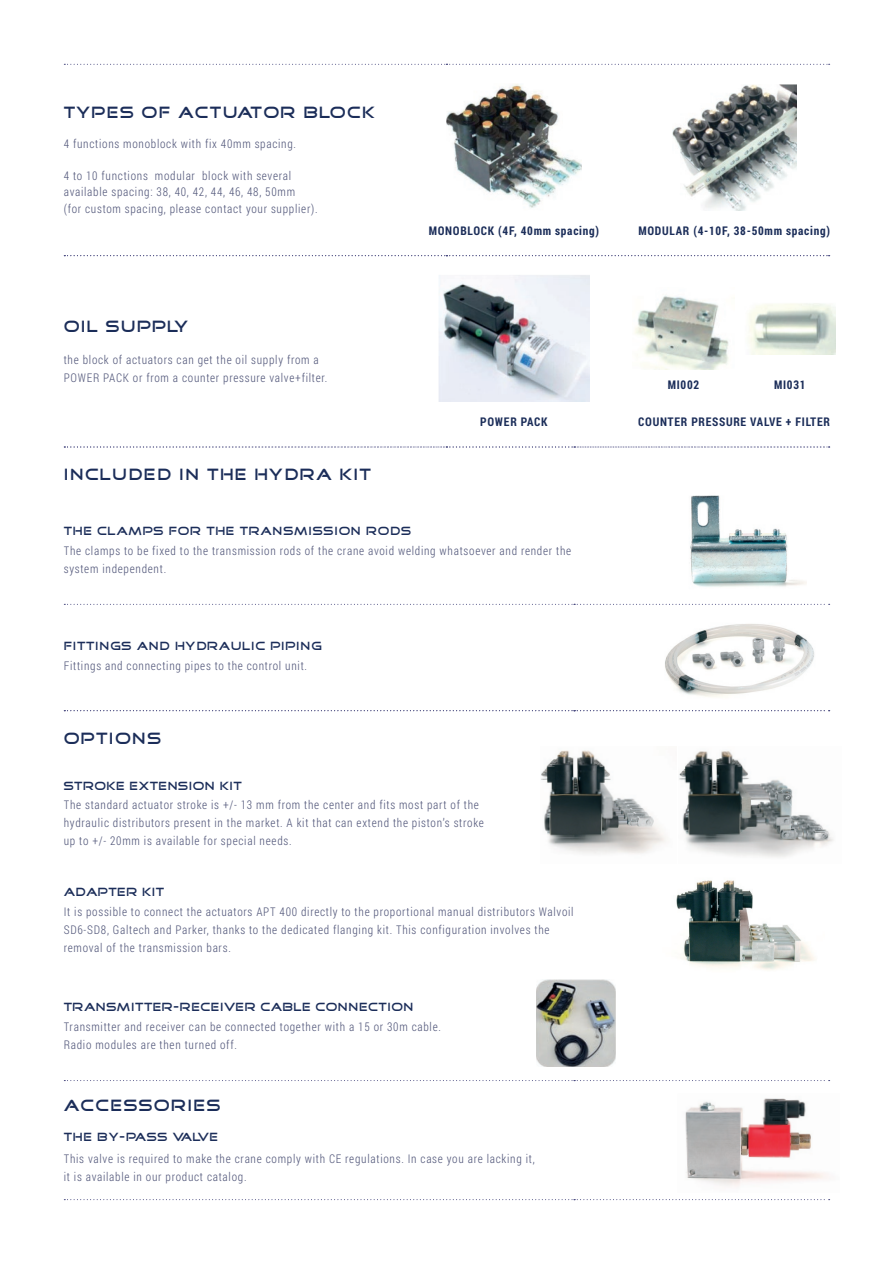
<style>
.page{position:relative;width:893px;height:1263px;background:#fff}
.page>*{position:absolute;margin:0;border:0;box-sizing:border-box;transform-origin:0 0}
.t1{font:16.5px "Good Times";letter-spacing:.08em;color:#1b2d59}
.t2{font:300 12px/18px "Roboto Condensed";letter-spacing:.06em;color:#52577a}
.t3{font:700 12px "Roboto Condensed";letter-spacing:.06em;color:#1b2d59}
.t4{font:12px "Good Times";letter-spacing:.06em;color:#1b2d59}
.t5{font:12px "Good Times";letter-spacing:.04em;color:#1b2d59}
</style>
<div class="page">
<svg style="left:64px;top:64px;width:766px;height:1px"></svg>
<img style="left:446px;top:84px;width:135px;height:124px">
<img style="left:672px;top:84px;width:124px;height:126px">
<svg style="left:64px;top:255px;width:766px;height:1px"></svg>
<svg style="left:64px;top:446px;width:766px;height:1px"></svg>
<svg style="left:64px;top:604px;width:766px;height:1px"></svg>
<img style="left:690px;top:495px;width:116px;height:92px">
<img style="left:665px;top:624px;width:149px;height:73px">
<svg style="left:64px;top:710px;width:766px;height:1px"></svg>
<img style="left:676px;top:880px;width:139px;height:90px">
<img style="left:679px;top:751px;width:155px;height:107px">
<img style="left:541px;top:750px;width:125px;height:104px">
<svg style="left:64px;top:1199px;width:766px;height:1px"></svg>
<svg style="left:64px;top:1080px;width:766px;height:1px"></svg>
<img style="left:536px;top:980px;width:80px;height:87px">
<img style="left:685px;top:1098px;width:143px;height:88px">
<img style="left:438px;top:275px;width:152px;height:127px">
<img style="left:635px;top:295px;width:94px;height:75px">
<img style="left:748px;top:303px;width:88px;height:52px">
<h1 class="t1" style="left:64px;top:105px;width:312px">TYPES OF ACTUATOR BLOCK</h1>
<p class="t2" style="left:64px;top:135px;width:234px">4 functions monoblock with fix 40mm spacing.</p>
<p class="t2" style="left:64px;top:167px;width:255px;line-height:16.5px">4 to 10 functions modular block with several available spacing: 38, 40, 42, 44, 46, 48, 50mm<br>(for custom spacing, please contact your supplier).</p>
<h1 class="t1" style="left:64px;top:319px;width:126px">OIL SUPPLY</h1>
<p class="t2" style="left:64px;top:350px;width:265px">the block of actuators can get the oil supply from a<br>POWER PACK or from a counter pressure valve+filter.</p>
<h1 class="t1" style="left:64px;top:466px;width:309px">INCLUDED IN THE HYDRA KIT</h1>
<p class="t3" style="left:429px;top:222px;width:172px">MONOBLOCK (4F, 40mm spacing)</p>
<p class="t3" style="left:638px;top:222px;width:193px">MODULAR (4-10F, 38-50mm spacing)</p>
<p class="t3" style="left:668px;top:376px;width:33px">MI002</p>
<p class="t3" style="left:774px;top:376px;width:33px">MI031</p>
<p class="t3" style="left:480px;top:413px;width:69px">POWER PACK</p>
<p class="t3" style="left:638px;top:413px;width:193px">COUNTER PRESSURE VALVE + FILTER</p>
<p class="t4" style="left:64px;top:525px;width:349px">THE CLAMPS FOR THE TRANSMISSION RODS</p>
<p class="t2" style="left:64px;top:541px;width:509px">The clamps to be fixed to the transmission rods of the crane avoid welding whatsoever and render the system independent.</p>
<p class="t4" style="left:64px;top:641px;width:260px">FITTINGS AND HYDRAULIC PIPING</p>
<p class="t2" style="left:64px;top:656px;width:245px">Fittings and connecting pipes to the control unit.</p>
<h1 class="t1" style="left:64px;top:730px;width:99px">OPTIONS</h1>
<p class="t5" style="left:64px;top:780px;width:180px">STROKE EXTENSION KIT</p>
<p class="t2" style="left:64px;top:795px;width:422px">The standard actuator stroke is +/- 13 mm from the center and fits most part of the hydraulic distributors present in the market. A kit that can extend the piston’s stroke up to +/- 20mm is available for special needs.</p>
<p class="t5" style="left:64px;top:886px;width:102px">ADAPTER KIT</p>
<p class="t2" style="left:64px;top:902px;width:511px">It is possible to connect the actuators APT 400 directly to the proportional manual distributors Walvoil<br>SD6-SD8, Galtech and Parker, thanks to the dedicated flanging kit. This configuration involves the removal of the transmission bars.</p>
<p class="t5" style="left:64px;top:1001px;width:351px">TRANSMITTER-RECEIVER CABLE CONNECTION</p>
<p class="t2" style="left:64px;top:1017px;width:379px">Transmitter and receiver can be connected together with a 15 or 30m cable.<br>Radio modules are then turned off.</p>
<h1 class="t1" style="left:64px;top:1097px;width:158px">ACCESSORIES</h1>
<p class="t4" style="left:64px;top:1131px;width:156px">THE BY-PASS VALVE</p>
<p class="t2" style="left:64px;top:1149px;width:472px">This valve is required to make the crane comply with CE regulations. In case you are lacking it, it is available in our product catalog.</p>
</div>
